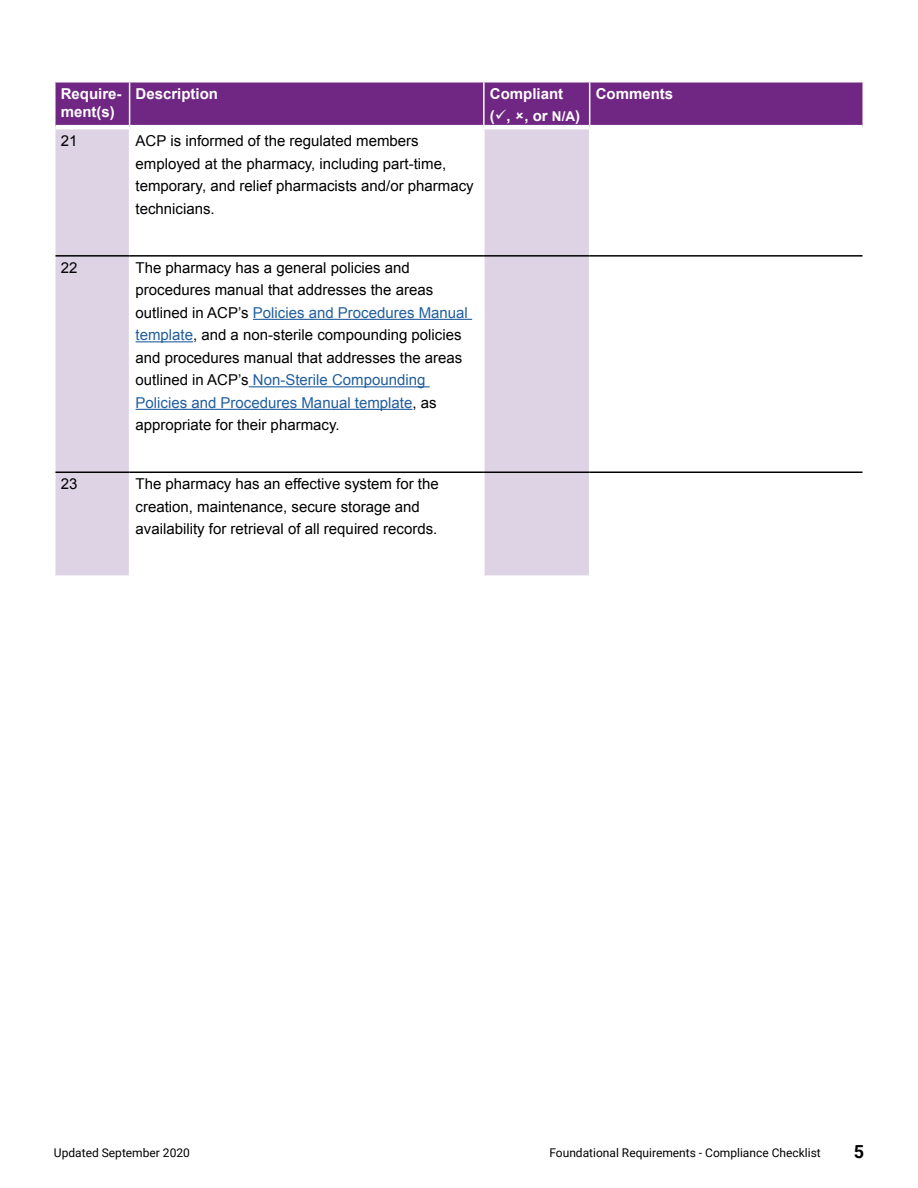
<style>
.page{position:relative;width:918px;height:1188px;background:#fff}
.page>*{position:absolute;margin:0;border:0;box-sizing:border-box;transform-origin:0 0}
.t1{font:700 18px "Roboto";color:#000}
.t2{font:15px/22.5px "Arial";color:#000}
.t3{font:700 15px/18px "Arial";color:#fff}
.t4{font:12px "Roboto";color:#000}
.s1{font-size:13.5px}
.s2{color:#215e9e}
</style>
<div class="page">
<svg style="left:56px;top:129px;width:533px;height:446px"></svg>
<hr style="left:129px;top:129px;width:1px;height:126px;background:#fff">
<hr style="left:483px;top:129px;width:2px;height:126px;background:#fff">
<hr style="left:129px;top:257px;width:1px;height:215px;background:#fff">
<hr style="left:483px;top:257px;width:2px;height:215px;background:#fff">
<hr style="left:129px;top:473px;width:1px;height:102px;background:#fff">
<hr style="left:483px;top:473px;width:2px;height:102px;background:#fff">
<hr style="left:56px;top:255px;width:74px;height:2px;background:#000">
<hr style="left:130px;top:255px;width:354px;height:2px;background:#000">
<hr style="left:484px;top:255px;width:106px;height:2px;background:#000">
<hr style="left:590px;top:255px;width:272px;height:2px;background:#000">
<hr style="left:56px;top:472px;width:74px;height:1px;background:#000">
<hr style="left:130px;top:472px;width:354px;height:1px;background:#000">
<hr style="left:484px;top:472px;width:106px;height:1px;background:#000">
<hr style="left:590px;top:472px;width:272px;height:1px;background:#000">
<hr style="left:253px;top:319px;width:219px;height:1px;background:#215e9e">
<hr style="left:136px;top:341px;width:57px;height:1px;background:#215e9e">
<hr style="left:249px;top:386px;width:181px;height:1px;background:#215e9e">
<hr style="left:136px;top:409px;width:276px;height:1px;background:#215e9e">
<svg style="left:55px;top:82px;width:808px;height:45px;background:#79348b"></svg>
<p class="t3" style="left:61px;top:85px;width:62px">Require&shy;ment(s)</p>
<p class="t3" style="left:136px;top:85px;width:84px">Description</p>
<p class="t3" style="left:490px;top:83px;width:92px;line-height:22.5px">Compliant (✓, , or <span class="s1">N/A</span>)</p>
<p class="t3" style="left:596px;top:85px;width:79px">Comments</p>
<p class="t2" style="left:61px;top:130px;width:18px">21</p>
<p class="t2" style="left:136px;top:130px;width:340px">ACP is informed of the regulated members employed at the pharmacy, including part-time, temporary, and relief pharmacists and/or pharmacy technicians.</p>
<p class="t2" style="left:61px;top:256px;width:18px">22</p>
<p class="t2" style="left:136px;top:256px;width:334px">The pharmacy has a general policies and procedures manual that addresses the areas outlined in ACP’s <span class="s2">Policies and Procedures Manual template</span>, and a non-sterile compounding policies and procedures manual that addresses the areas outlined in ACP’s <span class="s2">Non-Sterile Compounding Policies and Procedures Manual template</span>, as appropriate for their pharmacy.</p>
<p class="t2" style="left:61px;top:473px;width:18px">23</p>
<p class="t2" style="left:136px;top:473px;width:305px">The pharmacy has an effective system for the creation, maintenance, secure storage and availability for retrieval of all required records.</p>
<p class="t4" style="left:54px;top:1144px;width:137px">Updated September 2020</p>
<p class="t4" style="left:549px;top:1144px;width:273px">Foundational Requirements - Compliance Checklist</p>
<p class="t1" style="left:854px;top:1139px;width:12px">5</p>
</div>
